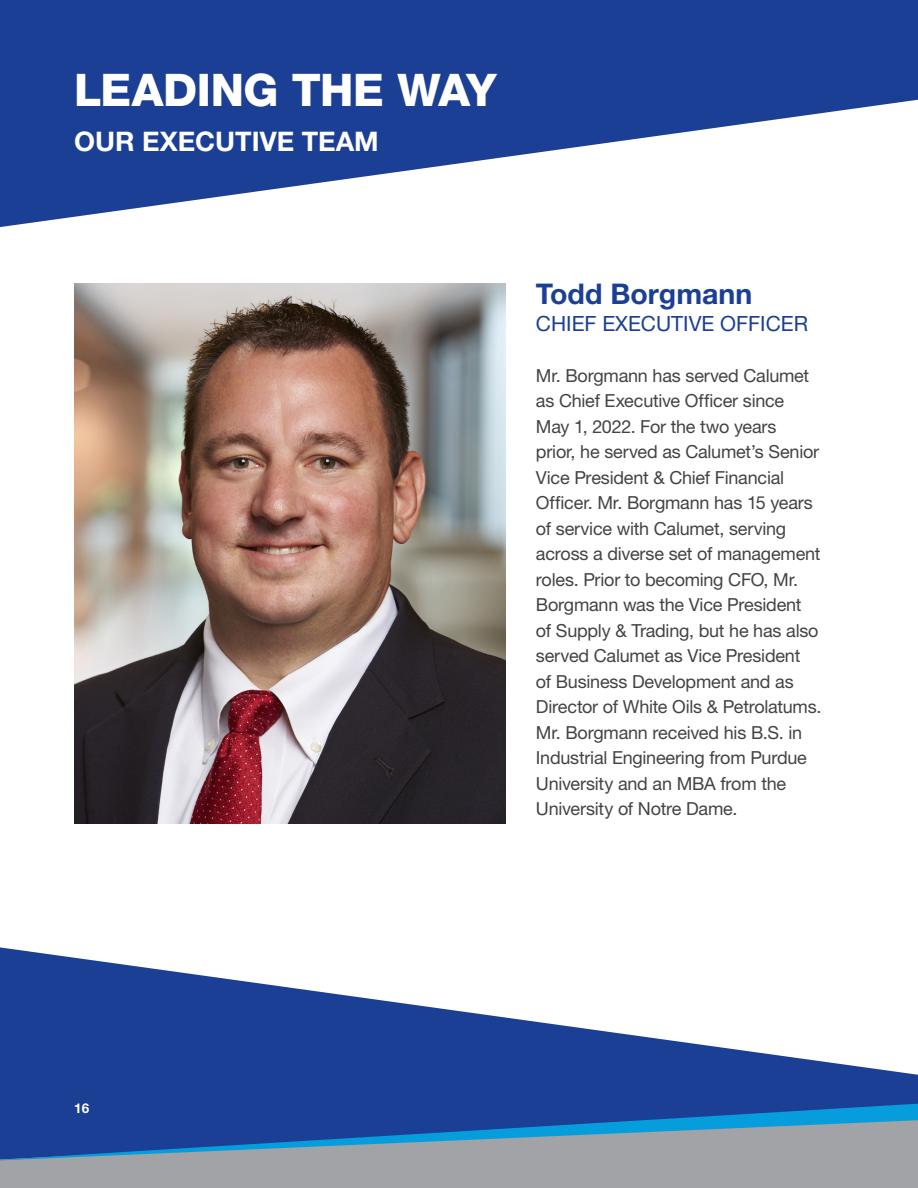
<style>
.page{position:relative;width:918px;height:1188px;background:#fff}
.page>*{position:absolute;margin:0;border:0;box-sizing:border-box;transform-origin:0 0}
.t1{font:800 45px "Helvetica Neue LT Std";letter-spacing:-.01em;color:#fff}
.t2{font:700 28.5px "Helvetica Neue LT Std";color:#1b3f94}
.t3{font:700 27px "Helvetica Neue LT Std";color:#fff}
.t4{font:21px "Helvetica Neue LT Std";color:#1b3f94}
.t5{font:18px/25.5px "Helvetica Neue LT Std";letter-spacing:-.015em;color:#434442}
.t6{font:700 13.5px "Helvetica Neue LT Std";color:#fff}
</style>
<div class="page">
<svg style="left:0;top:947px;width:718px;height:100px"></svg>
<svg style="left:0;top:0;width:918px;height:227px;fill:#1b3f94"></svg>
<div style="left:0;top:1161px;width:918px;height:27px;background:#a1a3a6"></div>
<svg style="left:0;top:1047px;width:918px;height:114px;background:#375d9f"></svg>
<img style="left:74px;top:284px;width:431px;height:540px">
<h1 class="t1" style="left:74px;top:64px;width:424px">LEADING THE WAY</h1>
<h3 class="t3" style="left:74px;top:124px;width:306px">OUR EXECUTIVE TEAM</h3>
<h2 class="t2" style="left:536px;top:276px;width:218px">Todd Borgmann</h2>
<p class="t4" style="left:536px;top:311px;width:274px">CHIEF EXECUTIVE OFFICER</p>
<p class="t5" style="left:536px;top:362px;width:287px">Mr. Borgmann has served Calumet as Chief Executive Officer since<br>May 1, 2022. For the two years<br>prior, he served as Calumet’s Senior<br>Vice President &amp; Chief Financial<br>Officer. Mr. Borgmann has 15 years of service with Calumet, serving across a diverse set of management roles. Prior to becoming CFO, Mr.<br>Borgmann was the Vice President<br>of Supply &amp; Trading, but he has also served Calumet as Vice President<br>of Business Development and as<br>Director of White Oils &amp; Petrolatums.<br>Mr. Borgmann received his B.S. in<br>Industrial Engineering from Purdue<br>University and an MBA from the<br>University of Notre Dame.</p>
<p class="t6" style="left:74px;top:1100px;width:17px">16</p>
</div>
